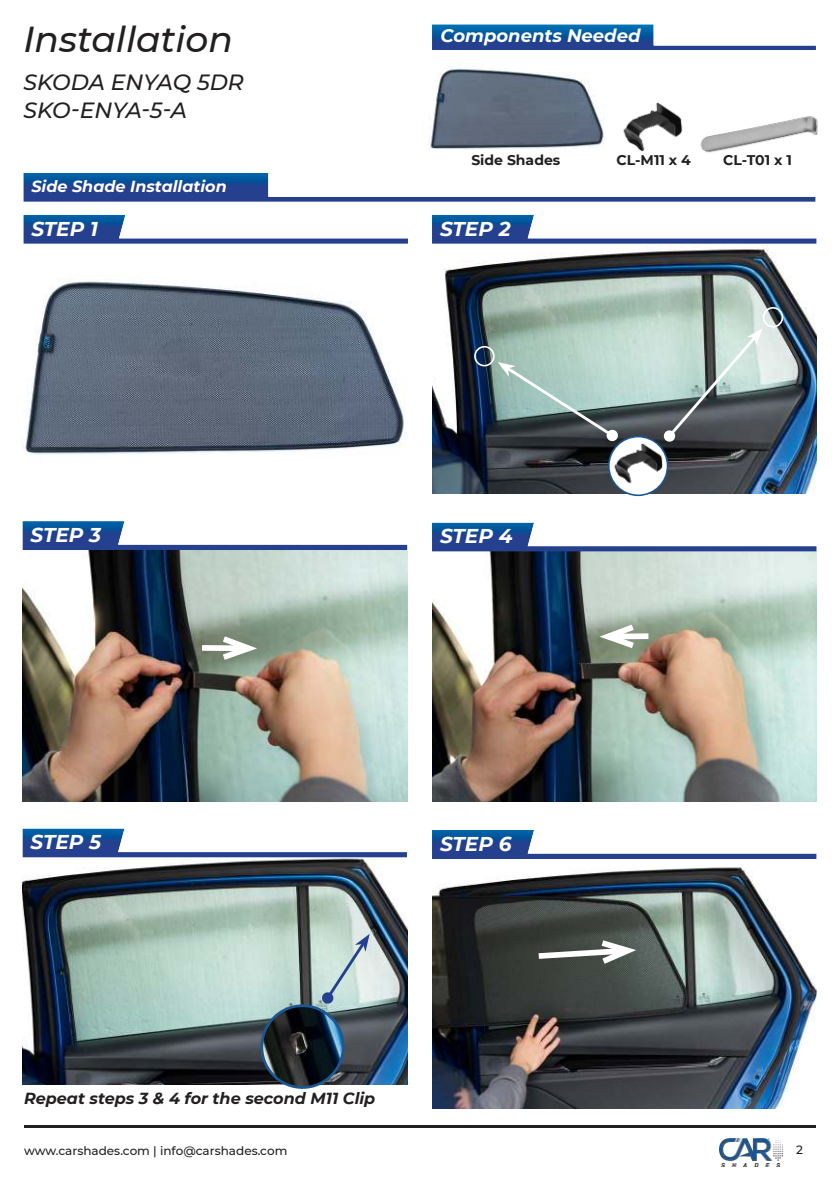
<style>
.page{position:relative;width:840px;height:1191px;background:#fff}
.page>*{position:absolute;margin:0;border:0;box-sizing:border-box;transform-origin:0 0}
.t1{font:italic 500 36px "Montserrat";color:#221f1f}
.t2{font:italic 500 22px/28px "Montserrat";color:#221f1f}
.t3{font:italic 700 20px "Montserrat";color:#fff}
.t4{font:italic 700 18px "Montserrat";color:#fff}
.t5{font:italic 700 16px "Montserrat";color:#221f1f}
.t6{font:italic 700 16px "Montserrat";color:#fff}
.t7{font:700 14px "Montserrat";color:#221f1f}
.t8{font:500 12px "Montserrat";color:#221f1f}
</style>
<div class="page">
<img style="left:23px;top:281px;width:382px;height:174px">
<img style="left:432px;top:246px;width:384px;height:247px">
<img style="left:22px;top:550px;width:385px;height:251px">
<img style="left:22px;top:857px;width:385px;height:227px">
<img style="left:23px;top:173px;width:792px;height:29px">
<hr style="left:24px;top:1126px;width:791px;height:2px;background:#221f1f">
<img style="left:719px;top:1138px;width:63px;height:28px">
<img style="left:432px;top:24px;width:383px;height:26px">
<img style="left:432px;top:215px;width:384px;height:29px">
<img style="left:22px;top:521px;width:385px;height:29px">
<img style="left:22px;top:828px;width:385px;height:29px">
<img style="left:23px;top:215px;width:385px;height:29px">
<img style="left:432px;top:551px;width:384px;height:250px">
<img style="left:432px;top:867px;width:384px;height:241px">
<img style="left:432px;top:522px;width:384px;height:29px">
<img style="left:432px;top:830px;width:384px;height:29px">
<div style="left:607px;top:633px;width:41px;height:6px;background:#fff"></div>
<svg style="left:591px;top:620px;width:48px;height:32px"></svg>
<img style="left:429px;top:68px;width:176px;height:81px">
<svg style="left:532px;top:936px;width:112px;height:32px"></svg>
<img style="left:623px;top:102px;width:60px;height:50px">
<div style="left:762px;top:307px;width:20px;height:20px;border:2px solid #fff;border-radius:50%"></div>
<img style="left:700px;top:116px;width:118px;height:37px">
<img style="left:608px;top:436px;width:59px;height:59px;border-radius:29px">
<div style="left:607px;top:436px;width:61px;height:60px;border:2px solid #1b5894;border-radius:50%"></div>
<svg style="left:662px;top:328px;width:100px;height:114px;background:#909f9c"></svg>
<div style="left:202px;top:645px;width:47px;height:6px;background:#fff"></div>
<svg style="left:216px;top:631px;width:49px;height:33px"></svg>
<img style="left:262px;top:1005px;width:81px;height:82px;border-radius:41px">
<div style="left:260px;top:1004px;width:84px;height:84px;border:3px solid #1b5894;border-radius:50%"></div>
<svg style="left:321px;top:933px;width:48px;height:71px;background:#c0d4d5"></svg>
<svg style="left:497px;top:362px;width:121px;height:80px;background:#859c98"></svg>
<div style="left:474px;top:346px;width:20px;height:20px;border:2px solid #fff;border-radius:50%"></div>
<h1 class="t1" style="left:23px;top:25px;width:211px">Installation</h1>
<h2 class="t2" style="left:23px;top:69px;width:222px">SKODA ENYAQ 5DR<br>SKO-ENYA-5-A</h2>
<h3 class="t6" style="left:31px;top:179px;width:197px">Side Shade Installation</h3>
<h3 class="t3" style="left:31px;top:220px;width:68px">STEP 1</h3>
<h3 class="t4" style="left:440px;top:28px;width:201px">Components Needed</h3>
<p class="t7" style="left:471px;top:154px;width:90px">Side Shades</p>
<p class="t7" style="left:616px;top:154px;width:76px">CL-M11 x 4</p>
<h3 class="t3" style="left:440px;top:220px;width:72px">STEP 2</h3>
<p class="t7" style="left:722px;top:154px;width:70px">CL-T01 x 1</p>
<h3 class="t3" style="left:30px;top:526px;width:72px">STEP 3</h3>
<h3 class="t3" style="left:440px;top:528px;width:74px">STEP 4</h3>
<h3 class="t3" style="left:30px;top:833px;width:72px">STEP 5</h3>
<h3 class="t3" style="left:440px;top:835px;width:73px">STEP 6</h3>
<h3 class="t5" style="left:24px;top:1091px;width:352px">Repeat steps 3 &amp; 4 for the second M11 Clip</h3>
<p class="t8" style="left:24px;top:1145px;width:265px">www.carshades.com | info@carshades.com</p>
<p class="t8" style="left:795px;top:1145px;width:8px">2</p>
</div>
